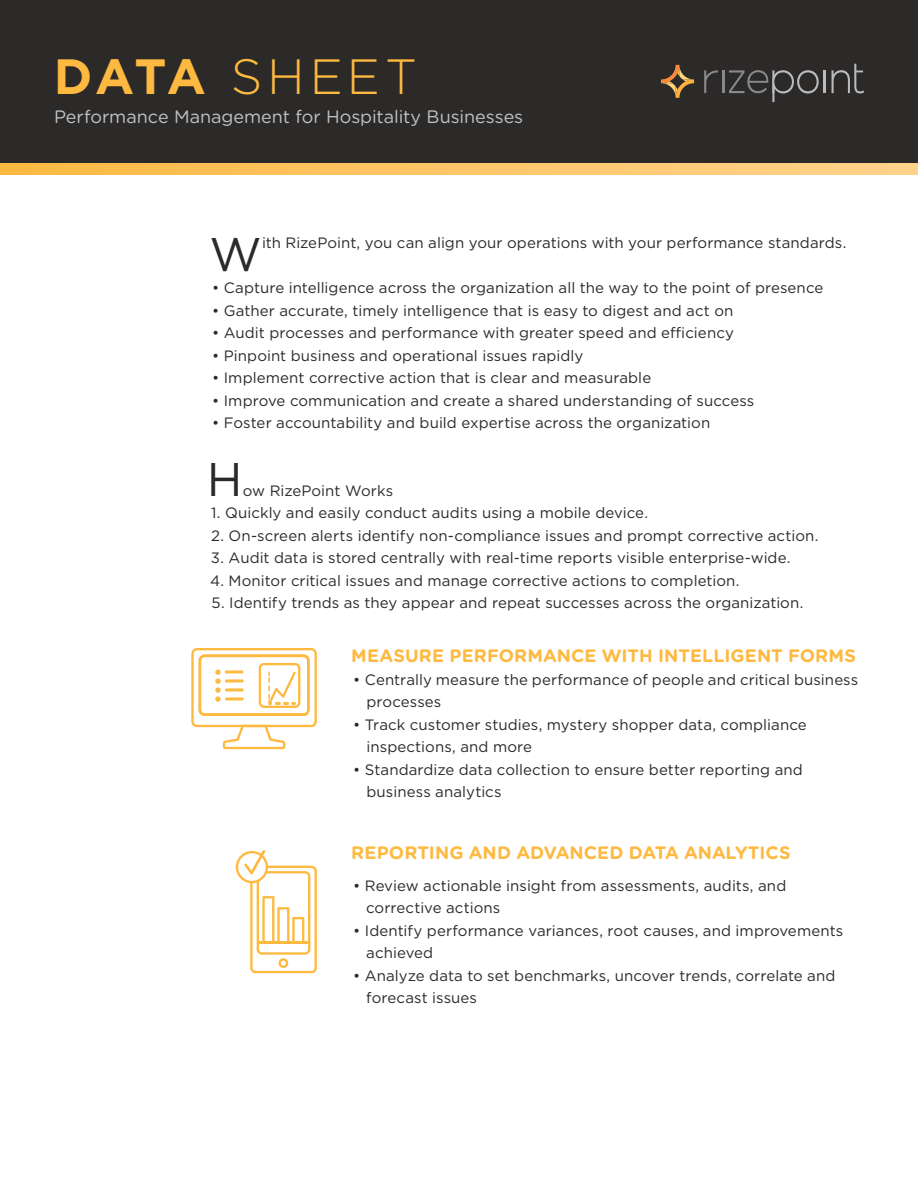
<style>
.page{position:relative;width:918px;height:1188px;background:#fff}
.page>*{position:absolute;margin:0;border:0;box-sizing:border-box;transform-origin:0 0}
.t1{font:300 49.5px "Gotham";letter-spacing:.1em;color:#fdb940}
.t2{font:47.1px "Gotham";color:#2c2929}
.t3{font:700 18px "Gotham Rounded";letter-spacing:.005em;color:#fdb940}
.t4{font:18px "Gotham Rounded";color:#c0c2c4}
.t5{font:15px/22.5px "Gotham";letter-spacing:.005em;color:#2c2929}
.s1{font-weight:700}
</style>
<div class="page">
<div style="left:0;top:0;width:918px;height:164px;background:#2c2929"></div>
<svg style="left:0;top:164px;width:918px;height:10px;background:#fec567"></svg>
<svg style="left:191px;top:648px;width:126px;height:101px"></svg>
<hr style="left:225px;top:679px;width:19px;height:3px;background:#fdb940">
<hr style="left:225px;top:688px;width:19px;height:3px;background:#fdb940">
<hr style="left:225px;top:697px;width:19px;height:3px;background:#fdb940">
<svg style="left:236px;top:850px;width:81px;height:123px"></svg>
<hr style="left:722px;top:70px;width:2px;height:23px;background:#8a898a">
<hr style="left:823px;top:70px;width:3px;height:23px;background:#bbb">
<svg style="left:704px;top:70px;width:14px;height:23px"></svg>
<svg style="left:729px;top:70px;width:90px;height:32px"></svg>
<svg style="left:832px;top:64px;width:32px;height:29px"></svg>
<svg style="left:661px;top:65px;width:33px;height:33px"></svg>
<h1 class="t1" style="left:54px;top:49px;width:365px"><span class="s1">DATA</span> SHEET</h1>
<p class="t4" style="left:54px;top:105px;width:471px">Performance Management for Hospitality Businesses</p>
<h2 class="t2" style="left:209px;top:224px;width:54px">W</h2>
<p class="t5" style="left:262px;top:231px;width:586px">ith RizePoint, you can align your operations with your performance standards.</p>
<p class="t5" style="left:212px;top:276px;width:613px">• Capture intelligence across the organization all the way to the point of presence</p>
<p class="t5" style="left:212px;top:299px;width:523px">• Gather accurate, timely intelligence that is easy to digest and act on</p>
<p class="t5" style="left:212px;top:321px;width:523px">• Audit processes and performance with greater speed and efficiency</p>
<p class="t5" style="left:212px;top:344px;width:373px">• Pinpoint business and operational issues rapidly</p>
<p class="t5" style="left:212px;top:366px;width:441px">• Implement corrective action that is clear and measurable</p>
<p class="t5" style="left:212px;top:389px;width:544px">• Improve communication and create a shared understanding of success</p>
<p class="t5" style="left:212px;top:411px;width:500px">• Foster accountability and build expertise across the organization</p>
<h2 class="t2" style="left:207px;top:449px;width:37px">H</h2>
<p class="t5" style="left:243px;top:479px;width:152px">ow RizePoint Works</p>
<p class="t5" style="left:211px;top:501px;width:438px">1. Quickly and easily conduct audits using a mobile device.</p>
<p class="t5" style="left:211px;top:524px;width:609px">2. On-screen alerts identify non-compliance issues and prompt corrective action.</p>
<p class="t5" style="left:211px;top:546px;width:581px">3. Audit data is stored centrally with real-time reports visible enterprise-wide.</p>
<p class="t5" style="left:210px;top:569px;width:531px">4. Monitor critical issues and manage corrective actions to completion.</p>
<p class="t5" style="left:211px;top:591px;width:593px">5. Identify trends as they appear and repeat successes across the organization.</p>
<p class="t3" style="left:351px;top:643px;width:506px">MEASURE PERFORMANCE WITH INTELLIGENT FORMS</p>
<p class="t5" style="left:367px;top:668px;width:493px;text-indent:-13px">• Centrally measure the performance of people and critical business processes</p>
<p class="t5" style="left:366px;top:713px;width:442px;text-indent:-13px">• Track customer studies, mystery shopper data, compliance inspections, and more</p>
<p class="t5" style="left:367px;top:758px;width:438px;text-indent:-13px">• Standardize data collection to ensure better reporting and business analytics</p>
<p class="t3" style="left:351px;top:840px;width:441px">REPORTING AND ADVANCED DATA ANALYTICS</p>
<p class="t5" style="left:366px;top:874px;width:422px;text-indent:-13px">• Review actionable insight from assessments, audits, and corrective actions</p>
<p class="t5" style="left:366px;top:919px;width:479px;text-indent:-13px">• Identify performance variances, root causes, and improvements achieved</p>
<p class="t5" style="left:366px;top:964px;width:471px;text-indent:-13px">• Analyze data to set benchmarks, uncover trends, correlate and forecast issues</p>
</div>
